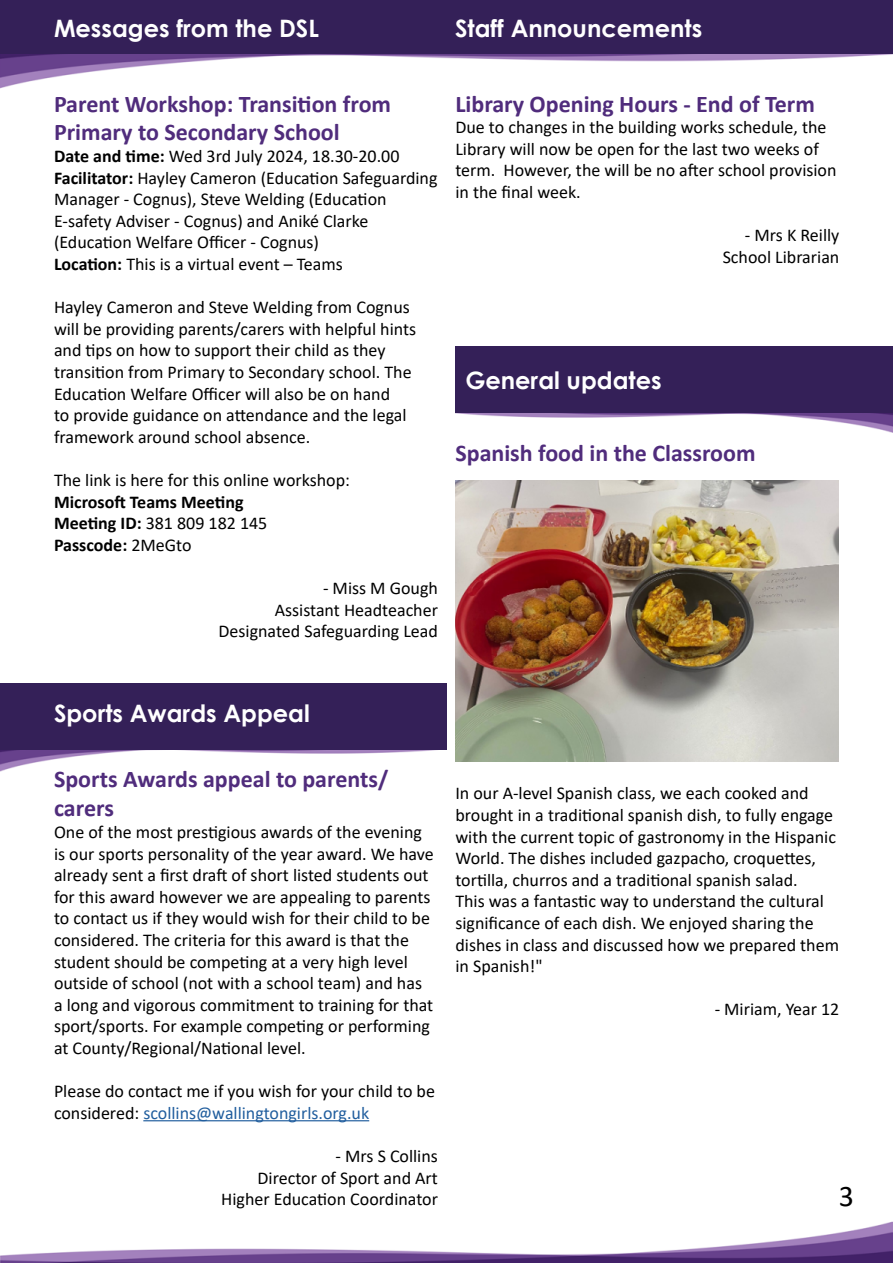
<style>
.page{position:relative;width:893px;height:1263px;background:#fff}
.page>*{position:absolute;margin:0;border:0;box-sizing:border-box;transform-origin:0 0}
.t1{font:30px "Calibri";color:#000}
.t2{font:700 24px/28.8px "Calibri";color:#502c7c}
.t3{font:700 24px "Century Gothic";color:#fff}
.t4{font:18px/21.6px "Calibri";color:#000}
.t5{font:700 18px/21.6px "Calibri";color:#000}
.s1{font-weight:700}
.s2{font-weight:400}
.s3{color:#215e9e}
</style>
<div class="page">
<img style="left:455px;top:413px;width:438px;height:20px">
<img style="left:0;top:54px;width:893px;height:35px">
<div style="left:0;top:0;width:893px;height:54px;background:#342058"></div>
<img style="left:0;top:1221px;width:893px;height:42px">
<img style="left:455px;top:480px;width:384px;height:281px">
<div style="left:455px;top:346px;width:438px;height:67px;background:#342058"></div>
<img style="left:0;top:750px;width:437px;height:22px">
<div style="left:0;top:683px;width:446px;height:67px;background:#342058"></div>
<hr style="left:143px;top:1120px;width:226px;height:1px;background:#215e9e">
<h2 class="t3" style="left:54px;top:10px;width:249px">Staff Announcements</h2>
<h2 class="t3" style="left:54px;top:10px;width:266px">Messages from the DSL</h2>
<h2 class="t3" style="left:455px;top:10px;width:249px">Staff Announcements</h2>
<h2 class="t2" style="left:54px;top:89px;width:339px">Parent Workshop: Transition from<br>Primary to Secondary School</h2>
<p class="t4" style="left:54px;top:145px;width:385px"><span class="s1">Date and time:</span> Wed 3rd July 2024, 18.30-20.00<br><span class="s1">Facilitator:</span> Hayley Cameron (Education Safeguarding Manager - Cognus), Steve Welding (Education E-safety Adviser - Cognus) and Aniké Clarke (Education Welfare Officer - Cognus)<br><span class="s1">Location:</span> This is a virtual event – Teams</p>
<p class="t4" style="left:54px;top:296px;width:364px">Hayley Cameron and Steve Welding from Cognus will be providing parents/carers with helpful hints and tips on how to support their child as they transition from Primary to Secondary school. The Education Welfare Officer will also be on hand<br>to provide guidance on attendance and the legal framework around school absence.</p>
<p class="t4" style="left:54px;top:469px;width:298px">The link is here for this online workshop:</p>
<p class="t5" style="left:54px;top:491px;width:215px">Microsoft Teams Meeting<br>Meeting ID: <span class="s2">381 809 182 145<br></span>Passcode: <span class="s2">2MeGto</span></p>
<p class="t4" style="left:218px;top:577px;width:221px;text-align:right">- Miss M Gough<br>Assistant Headteacher<br>Designated Safeguarding Lead</p>
<h2 class="t2" style="left:455px;top:89px;width:361px">Library Opening Hours - End of Term</h2>
<p class="t4" style="left:455px;top:116px;width:383px">Due to changes in the building works schedule, the Library will now be open for the last two weeks of term. However, the will be no after school provision in the final week.</p>
<p class="t4" style="left:723px;top:224px;width:118px;text-align:right">- Mrs K Reilly<br>School Librarian</p>
<h2 class="t3" style="left:465px;top:362px;width:198px">General updates</h2>
<h2 class="t2" style="left:455px;top:438px;width:302px">Spanish food in the Classroom</h2>
<h2 class="t3" style="left:54px;top:695px;width:257px">Sports Awards Appeal</h2>
<h2 class="t2" style="left:54px;top:765px;width:336px">Sports Awards appeal to parents/ carers</h2>
<p class="t4" style="left:54px;top:821px;width:381px">One of the most prestigious awards of the evening is our sports personality of the year award. We have already sent a first draft of short listed students out for this award however we are appealing to parents to contact us if they would wish for their child to be considered. The criteria for this award is that the student should be competing at a very high level outside of school (not with a school team) and has a long and vigorous commitment to training for that sport/sports. For example competing or performing at County/Regional/National level.</p>
<p class="t4" style="left:54px;top:1080px;width:382px">Please do contact me if you wish for your child to be considered: <span class="s3">scollins@wallingtongirls.org.uk</span></p>
<p class="t4" style="left:221px;top:1145px;width:218px;text-align:right">- Mrs S Collins<br>Director of Sport and Art<br>Higher Education Coordinator</p>
<p class="t4" style="left:455px;top:782px;width:385px">In our A-level Spanish class, we each cooked and brought in a traditional spanish dish, to fully engage with the current topic of gastronomy in the Hispanic World. The dishes included gazpacho, croquettes, tortilla, churros and a traditional spanish salad.<br>This was a fantastic way to understand the cultural significance of each dish. We enjoyed sharing the dishes in class and discussed how we prepared them in Spanish!"</p>
<p class="t4" style="left:715px;top:998px;width:126px">- Miriam, Year 12</p>
<h1 class="t1" style="left:839px;top:1175px;width:17px">3</h1>
</div>
